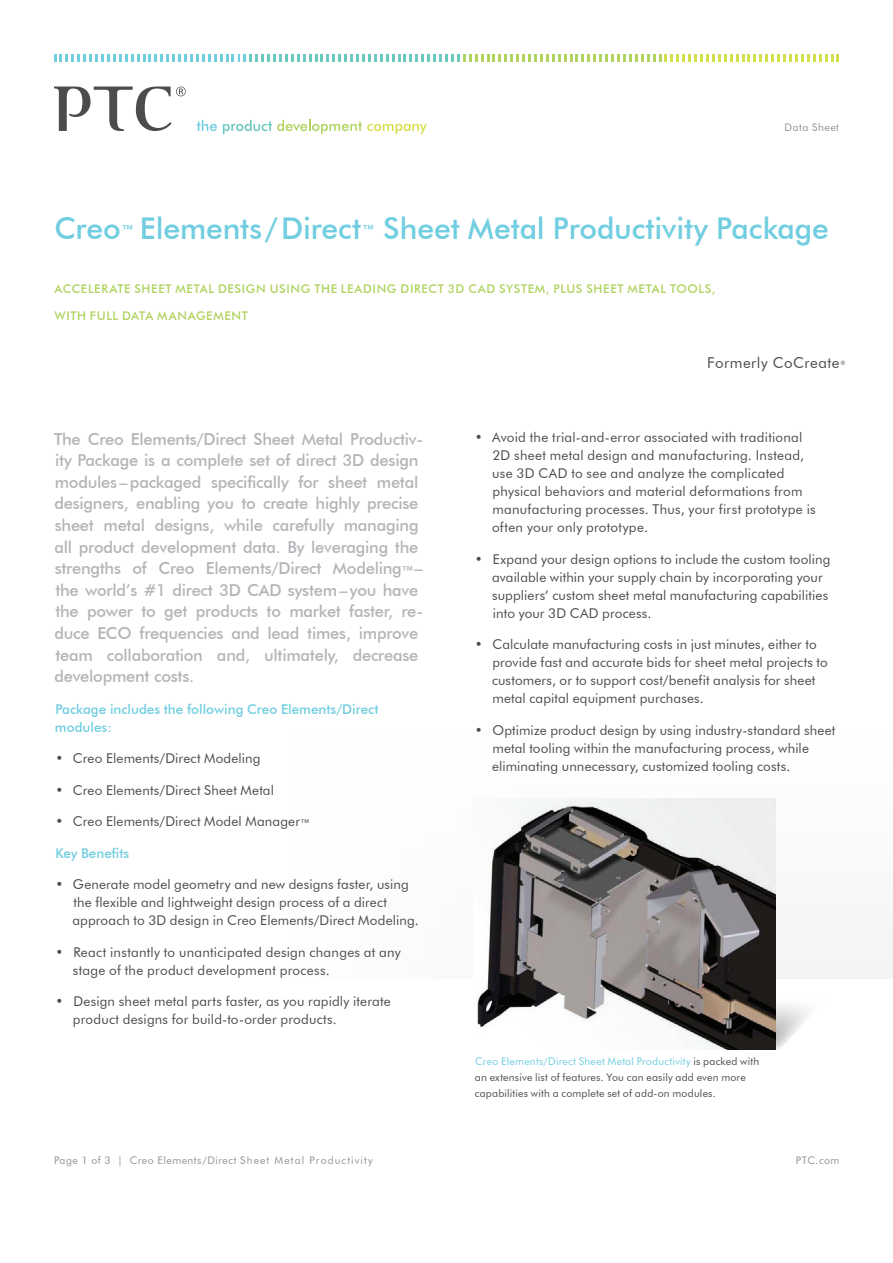
<style>
.page{position:relative;width:893px;height:1263px;background:#fff}
.page>*{position:absolute;margin:0;border:0;box-sizing:border-box;transform-origin:0 0}
.t1{font:500 30px "Futura BT";letter-spacing:-.005em;color:#71cee1}
.t2{font:500 16.5px/21.6px "Futura BT";letter-spacing:-.015em;color:#b4b5b8}
.t3{font:15px "Futura BT";letter-spacing:.03em;color:#4b4c4d}
.t4{font:13.5px/18px "Futura BT";letter-spacing:.01em;color:#4b4c4d}
.t5{font:500 13.5px/18px "Futura BT";color:#71cee1}
.t6{font:500 12px "Futura BT";letter-spacing:.055em;color:#b0d360}
.t7{font:10.5px/15.8px "Futura BT";letter-spacing:.02em;color:#4b4c4d}
.t8{font:10.5px "Futura BT";letter-spacing:.085em;color:#919396}
.t9{font:10.5px "Futura BT";letter-spacing:.05em;color:#919396}
.t10{font:6px "Futura BT";color:#4b4c4d}
.s1{font-size:16.5px}
.s2{color:#71cee1}
</style>
<div class="page">
<svg style="left:197px;top:120px;width:20px;height:11px"></svg>
<svg style="left:223px;top:120px;width:204px;height:14px"></svg>
<svg style="left:54px;top:54px;width:785px;height:8px"></svg>
<svg style="left:54px;top:87px;width:132px;height:44px"></svg>
<svg style="left:714px;top:1005px;width:93px;height:45px"></svg>
<img style="left:477px;top:799px;width:299px;height:250px">
<p class="t9" style="left:785px;top:121px;width:56px">Data Sheet</p>
<h1 class="t1" style="left:54px;top:210px;width:776px">Creo<span class="s1">™</span> Elements/Direct<span class="s1">™</span> Sheet Metal Productivity Package</h1>
<p class="t6" style="left:54px;top:281px;width:18px">Acce</p>
<p class="t6" style="left:88px;top:281px;width:30px">lerate</p>
<p class="t6" style="left:134px;top:281px;width:25px">Sheet</p>
<p class="t6" style="left:176px;top:281px;width:19px">Meta</p>
<p class="t6" style="left:209px;top:281px;width:141px">l Design Using the Lead</p>
<p class="t6" style="left:373px;top:281px;width:150px">ing DIRECt 3D CAD System</p>
<p class="t6" style="left:546px;top:281px;width:65px">, Plus Sheet</p>
<p class="t6" style="left:628px;top:281px;width:19px">Meta</p>
<p class="t6" style="left:661px;top:281px;width:56px">l Too ls,</p>
<p class="t6" style="left:54px;top:308px;width:86px">with Fu ll Data</p>
<p class="t6" style="left:157px;top:308px;width:58px">Manageme</p>
<p class="t6" style="left:232px;top:308px;width:15px">nt</p>
<p class="t3" style="left:707px;top:354px;width:134px">Formerly CoCreate</p>
<p class="t10" style="left:840px;top:360px;width:6px">®</p>
<p class="t2" style="left:54px;top:428px;width:371px">The Creo Elements/Direct Sheet Metal Productiv&shy;ity Package is a complete set of direct 3D design modules–packaged specifically for sheet metal designers, enabling you to create highly precise sheet metal designs, while carefully managing all product development data. By leveraging the strengths of Creo Elements/Direct Modeling™– the world’s #1 direct 3D CAD system–you have the power to get products to market faster, re&shy;duce ECO frequencies and lead times, improve team collaboration and, ultimately, decrease development costs.</p>
<p class="t5" style="left:55px;top:700px;width:325px">Package includes the following Creo Elements/Direct modules:</p>
<p class="t4" style="left:55px;top:749px;width:207px">• Creo Elements/Direct Modeling</p>
<p class="t4" style="left:55px;top:781px;width:220px">• Creo Elements/Direct Sheet Metal</p>
<p class="t4" style="left:55px;top:812px;width:257px">• Creo Elements/Direct Model Manager™</p>
<p class="t5" style="left:55px;top:844px;width:75px">Key Benefits</p>
<p class="t4" style="left:73px;top:875px;width:348px;text-indent:-17px">• Generate model geometry and new designs faster, using the flexible and lightweight design process of a direct approach to 3D design in Creo Elements/Direct Modeling.</p>
<p class="t4" style="left:73px;top:943px;width:330px;text-indent:-17px">• React instantly to unanticipated design changes at any stage of the product development process.</p>
<p class="t4" style="left:73px;top:992px;width:319px;text-indent:-18px">• Design sheet metal parts faster, as you rapidly iterate product designs for build-to-order products.</p>
<p class="t4" style="left:492px;top:428px;width:325px;text-indent:-17px">• Avoid the trial-and-error associated with traditional 2D sheet metal design and manufacturing. Instead, use 3D CAD to see and analyze the complicated physical behaviors and material deformations from manufacturing processes. Thus, your first prototype is often your only prototype.</p>
<p class="t4" style="left:492px;top:550px;width:340px;text-indent:-17px">• Expand your design options to include the custom tooling available within your supply chain by incorporating your suppliers’ custom sheet metal manufacturing capabilities into your 3D CAD process.</p>
<p class="t4" style="left:492px;top:635px;width:337px;text-indent:-17px">• Calculate manufacturing costs in just minutes, either to provide fast and accurate bids for sheet metal projects to customers, or to support cost/benefit analysis for sheet metal capital equipment purchases.</p>
<p class="t4" style="left:492px;top:721px;width:345px;text-indent:-17px">• Optimize product design by using industry-standard sheet metal tooling within the manufacturing process, while eliminating unnecessary, customized tooling costs.</p>
<p class="t7" style="left:475px;top:1053px;width:286px"><span class="s2">Creo Elements/Direct Sheet Metal Productivity</span> is packed with an extensive list of features. You can easily add even more capabilities with a complete set of add-on modules.</p>
<p class="t8" style="left:54px;top:1154px;width:320px">Page 1 of 3 | Creo Elements/Direct Sheet Metal Productivity</p>
<p class="t9" style="left:796px;top:1154px;width:45px">PTC.com</p>
</div>
